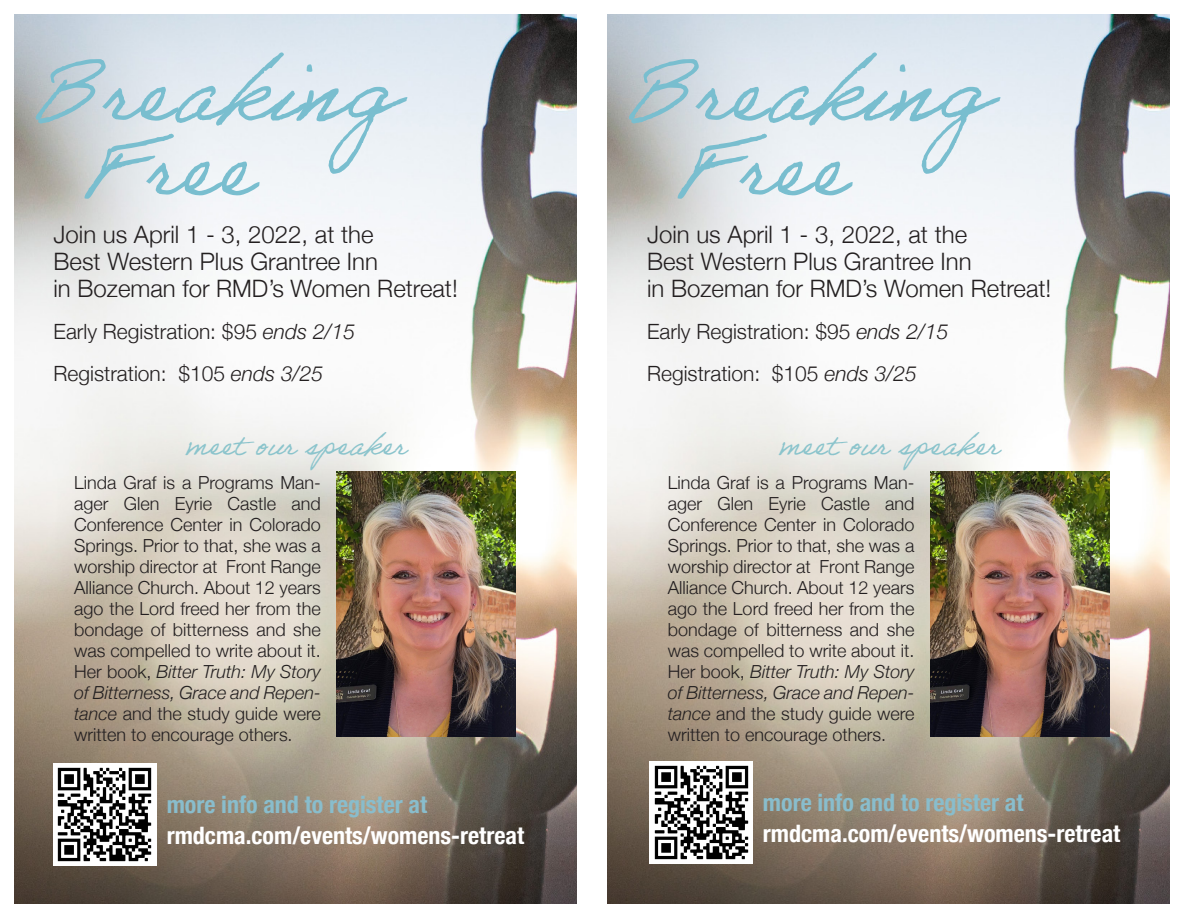
<style>
.page{position:relative;width:1188px;height:918px;background:#fff}
.page>*{position:absolute;margin:0;border:0;box-sizing:border-box;transform-origin:0 0}
.t1{font:90px "Adobe Handwriting Ernie";color:#79becf}
.t2{font:30px "Adobe Handwriting Ernie";color:#8bc4cc}
.t3{font:300 24px "Helvetica Neue";color:#231f20}
.t4{font:700 condensed 24px "Helvetica Neue";color:#fff}
.t5{font:700 condensed 24px "Helvetica Neue";color:#89bdcc}
.t6{font:300 21px "Helvetica Neue";color:#231f20}
.t7{font:300 18px/21px "Helvetica Neue";color:#231f20;text-align:justify}
.s1{font-style:italic}
</style>
<div class="page">
<img style="left:14px;top:14px;width:563px;height:890px">
<img style="left:337px;top:471px;width:179px;height:266px">
<img style="left:608px;top:14px;width:562px;height:890px">
<img style="left:930px;top:471px;width:179px;height:266px">
<img style="left:54px;top:763px;width:102px;height:103px">
<img style="left:650px;top:761px;width:102px;height:103px">
<p class="t1" style="left:30px;top:38px;width:363px">Breaking</p>
<p class="t1" style="left:87px;top:112px;width:168px">Free</p>
<p class="t3" style="left:54px;top:215px;width:322px">Join us April 1 - 3, 2022, at the</p>
<p class="t3" style="left:54px;top:242px;width:326px">Best Western Plus Grantree Inn</p>
<p class="t3" style="left:54px;top:269px;width:406px">in Bozeman for RMD’s Women Retreat!</p>
<p class="t6" style="left:54px;top:314px;width:303px">Early Registration: $95 <span class="s1">ends 2/15</span></p>
<p class="t6" style="left:54px;top:356px;width:271px">Registration: $105 <span class="s1">ends 3/25</span></p>
<p class="t2" style="left:185px;top:427px;width:222px">meet our speaker</p>
<p class="t7" style="left:74px;top:470px;width:248px">Linda Graf is a Programs Man&shy;ager Glen Eyrie Castle and Conference Center in Colorado Springs. Prior to that, she was a worship director at Front Range Alliance Church. About 12 years ago the Lord freed her from the bondage of bitterness and she was compelled to write about it.<br>Her book, <span class="s1">Bitter Truth: My Story of Bitterness, Grace and Repen&shy;tance</span> and the study guide were written to encourage others.</p>
<p class="t5" style="left:167px;top:785px;width:262px">more info and to register at</p>
<p class="t4" style="left:167px;top:815px;width:359px">rmdcma.com/events/womens-retreat</p>
<p class="t1" style="left:623px;top:38px;width:363px">Breaking</p>
<p class="t1" style="left:680px;top:112px;width:168px">Free</p>
<p class="t3" style="left:647px;top:215px;width:322px">Join us April 1 - 3, 2022, at the</p>
<p class="t3" style="left:647px;top:242px;width:326px">Best Western Plus Grantree Inn</p>
<p class="t3" style="left:647px;top:269px;width:406px">in Bozeman for RMD’s Women Retreat!</p>
<p class="t6" style="left:647px;top:314px;width:303px">Early Registration: $95 <span class="s1">ends 2/15</span></p>
<p class="t6" style="left:647px;top:356px;width:271px">Registration: $105 <span class="s1">ends 3/25</span></p>
<p class="t2" style="left:778px;top:427px;width:222px">meet our speaker</p>
<p class="t7" style="left:668px;top:470px;width:248px">Linda Graf is a Programs Man&shy;ager Glen Eyrie Castle and Conference Center in Colorado Springs. Prior to that, she was a worship director at Front Range Alliance Church. About 12 years ago the Lord freed her from the bondage of bitterness and she was compelled to write about it.<br>Her book, <span class="s1">Bitter Truth: My Story of Bitterness, Grace and Repen&shy;tance</span> and the study guide were written to encourage others.</p>
<p class="t5" style="left:763px;top:783px;width:262px">more info and to register at</p>
<p class="t4" style="left:763px;top:813px;width:359px">rmdcma.com/events/womens-retreat</p>
</div>
